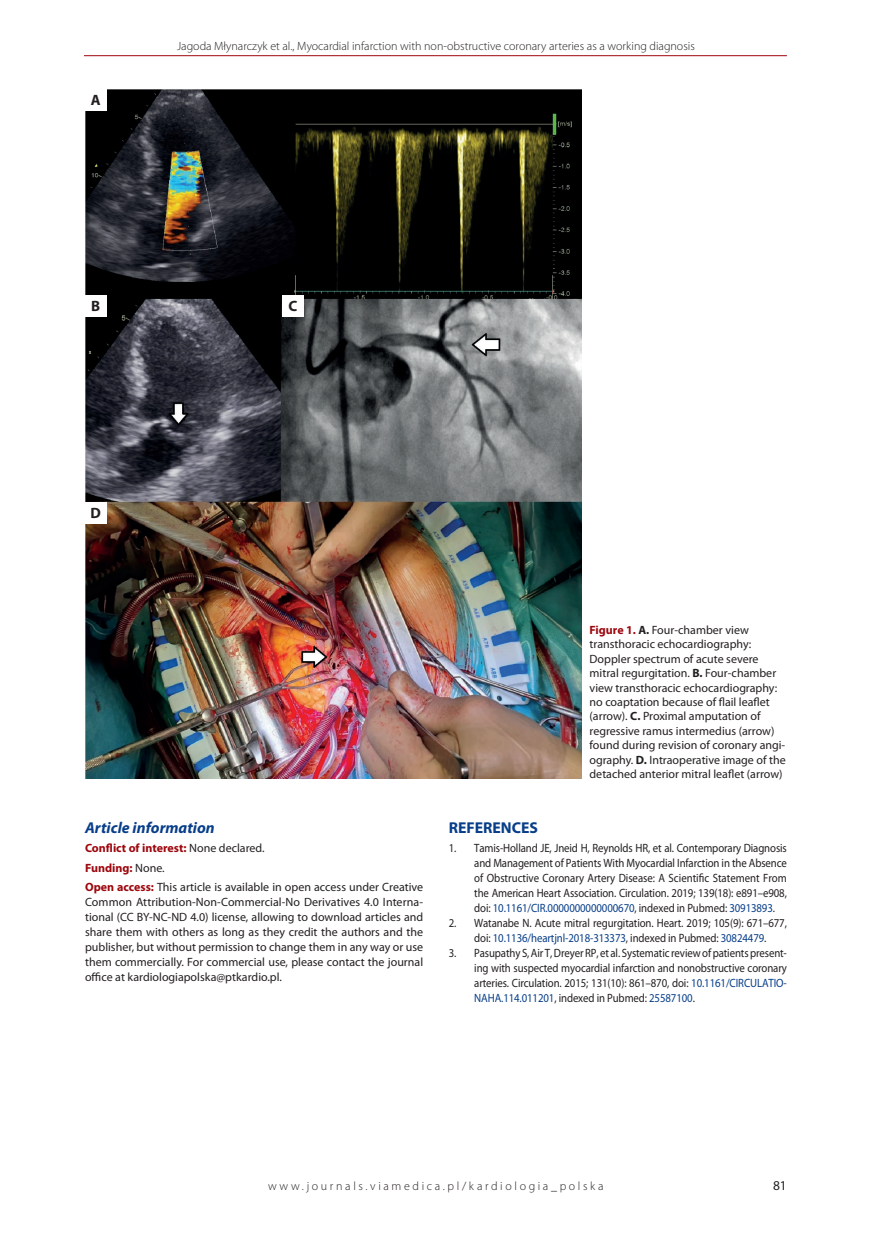
<style>
.page{position:relative;width:872px;height:1234px;background:#fff}
.page>*{position:absolute;margin:0;border:0;box-sizing:border-box;transform-origin:0 0}
.t1{font:italic 700 15.75px "Myriad Pro";color:#083e89}
.t2{font:700 15.75px "Myriad Pro";color:#083e89}
.t3{font:700 15px "Myriad Pro";color:#231f20}
.t4{font:13.5px "Myriad Pro";color:#231f20}
.t5{font:12px/14.4px "Myriad Pro";color:#231f20}
.t6{font:12px/15px "Myriad Pro";color:#231f20;text-align:justify;scale:.9 1}
.t7{font:300 12px "Myriad Pro";color:#231f20}
.t8{font:300 12px "Myriad Pro";letter-spacing:.22em;color:#231f20}
.s1{font-weight:700;color:#9d070d}
.s2{font-weight:700}
.s3{color:#083e89}
</style>
<div class="page">
<hr style="left:84px;top:55px;width:703px;height:1px;background:#9d070d">
<img style="left:85px;top:89px;width:496px;height:689px">
<div style="left:85px;top:89px;width:21px;height:22px;background:#fff"></div>
<div style="left:85px;top:296px;width:21px;height:21px;background:#fff"></div>
<div style="left:282px;top:296px;width:22px;height:21px;background:#fff"></div>
<div style="left:85px;top:502px;width:21px;height:21px;background:#fff"></div>
<p class="t3" style="left:91px;top:90px;width:11px">A</p>
<p class="t7" style="left:177px;top:39px;width:519px">Jagoda Młynarczyk et al., Myocardial infarction with non-obstructive coronary arteries as a working diagnosis</p>
<p class="t3" style="left:91px;top:296px;width:11px">B</p>
<p class="t3" style="left:288px;top:296px;width:10px">C</p>
<p class="t3" style="left:90px;top:502px;width:12px">D</p>
<h1 class="t1" style="left:85px;top:817px;width:131px">Article information</h1>
<p class="t5" style="left:85px;top:838px;width:340px;line-height:19.2px"><span class="s1">Conflict of interest:</span> None declared.<br><span class="s1">Funding:</span> None.<br><span class="s1">Open access:</span> This article is available in open access under Creative</p>
<p class="t5" style="left:85px;top:893px;width:340px;line-height:15px;text-align:justify">Common Attribution-Non-Commercial-No Derivatives 4.0 Interna&shy;tional (CC BY-NC-ND 4.0) license, allowing to download articles and share them with others as long as they credit the authors and the publisher, but without permission to change them in any way or use them commercially. For commercial use, please contact the journal office at kardiologiapolska@ptkardio.pl.</p>
<p class="t5" style="left:589px;top:622px;width:198px"><span class="s1">Figure 1.</span> <span class="s2">A.</span> Four-chamber view transthoracic echocardiography:<br>Doppler spectrum of acute severe mitral regurgitation. <span class="s2">B.</span> Four-chamber view transthoracic echocardiography: no coaptation because of flail leaflet (arrow). <span class="s2">C.</span> Proximal amputation of regressive ramus intermedius (arrow) found during revision of coronary angi&shy;ography. <span class="s2">D.</span> Intraoperative image of the detached anterior mitral leaflet (arrow)</p>
<h1 class="t2" style="left:449px;top:817px;width:91px">REFERENCES</h1>
<p class="t6" style="left:474px;top:840px;width:349px;text-indent:-26px">1. Tamis-Holland JE, Jneid H, Reynolds HR, et al. Contemporary Diagnosis and Management of Patients With Myocardial Infarction in the Absence of Obstructive Coronary Artery Disease: A Scientific Statement From the American Heart Association. Circulation. 2019; 139(18): e891–e908, doi: <span class="s3">10.1161/CIR.0000000000000670</span>, indexed in Pubmed: <span class="s3">30913893</span>.</p>
<p class="t6" style="left:449px;top:915px;width:377px;text-align:center">2. Watanabe N. Acute mitral regurgitation. Heart. 2019; 105(9): 671–677, doi: <span class="s3">10.1136/heartjnl-2018-313373</span>, indexed in Pubmed: <span class="s3">30824479</span>.</p>
<p class="t6" style="left:474px;top:945px;width:349px;text-indent:-26px">3. Pasupathy S, Air T, Dreyer RP, et al. Systematic review of patients present&shy;ing with suspected myocardial infarction and nonobstructive coronary arteries. Circulation. 2015; 131(10): 861–870, doi: <span class="s3">10.1161/CIRCULATIO-NAHA.114.011201</span>, indexed in Pubmed: <span class="s3">25587100</span>.</p>
<p class="t8" style="left:268px;top:1179px;width:337px">www.journals.viamedica.pl/kardiologia_polska</p>
<p class="t4" style="left:773px;top:1176px;width:15px">81</p>
</div>
